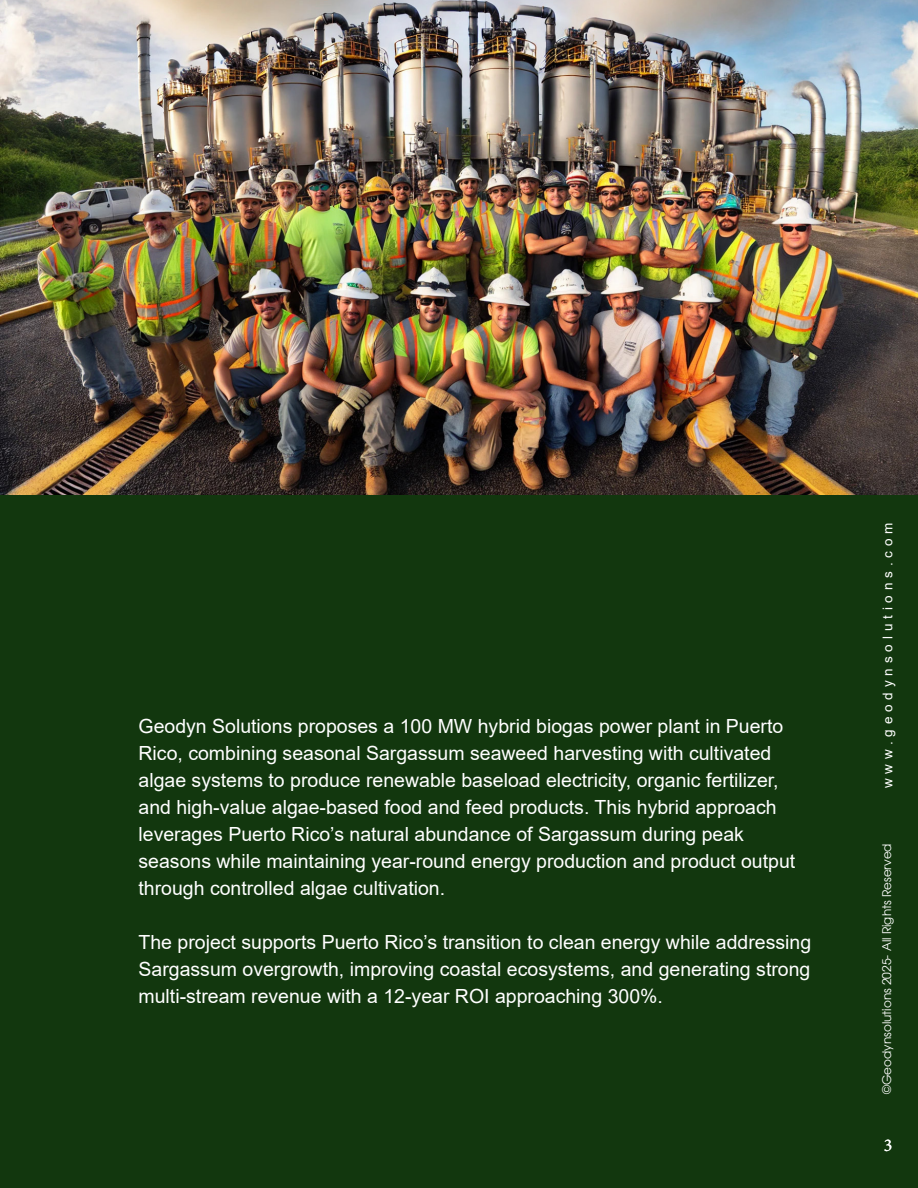
<style>
.page{position:relative;width:918px;height:1188px;background:#12370e}
.page>*{position:absolute;margin:0;border:0;box-sizing:border-box;transform-origin:0 0}
.t1{font:19.5px/27px "Arial";color:#fff}
.t2{font:18px "Minion Pro";color:#fff}
.t3{font:13.5px "Arial";letter-spacing:.36em;color:#fff}
.t4{font:12px "Avant Garde";color:#fff}
</style>
<div class="page">
<img style="left:0;top:0;width:918px;height:495px">
<p class="t1" style="left:139px;top:713px;width:658px">Geodyn Solutions proposes a 100 MW hybrid biogas power plant in Puerto Rico, combining seasonal Sargassum seaweed harvesting with cultivated algae systems to produce renewable baseload electricity, organic fertilizer, and high-value algae-based food and feed products. This hybrid approach leverages Puerto Rico’s natural abundance of Sargassum during peak seasons while maintaining year-round energy production and product output through controlled algae cultivation.</p>
<p class="t1" style="left:139px;top:929px;width:674px;text-align:justify">The project supports Puerto Rico’s transition to clean energy while addressing Sargassum overgrowth, improving coastal ecosystems, and generating strong multi-stream revenue with a 12-year ROI approaching 300%.</p>
<p class="t3" style="left:878px;top:788px;width:267px;rotate:-90deg">www.geodynsolutions.com</p>
<p class="t4" style="left:880px;top:1094px;width:252px;rotate:-90deg">©Geodynsolutions 2025- All Rights Reserved</p>
<p class="t2" style="left:884px;top:1133px;width:10px">3</p>
</div>
